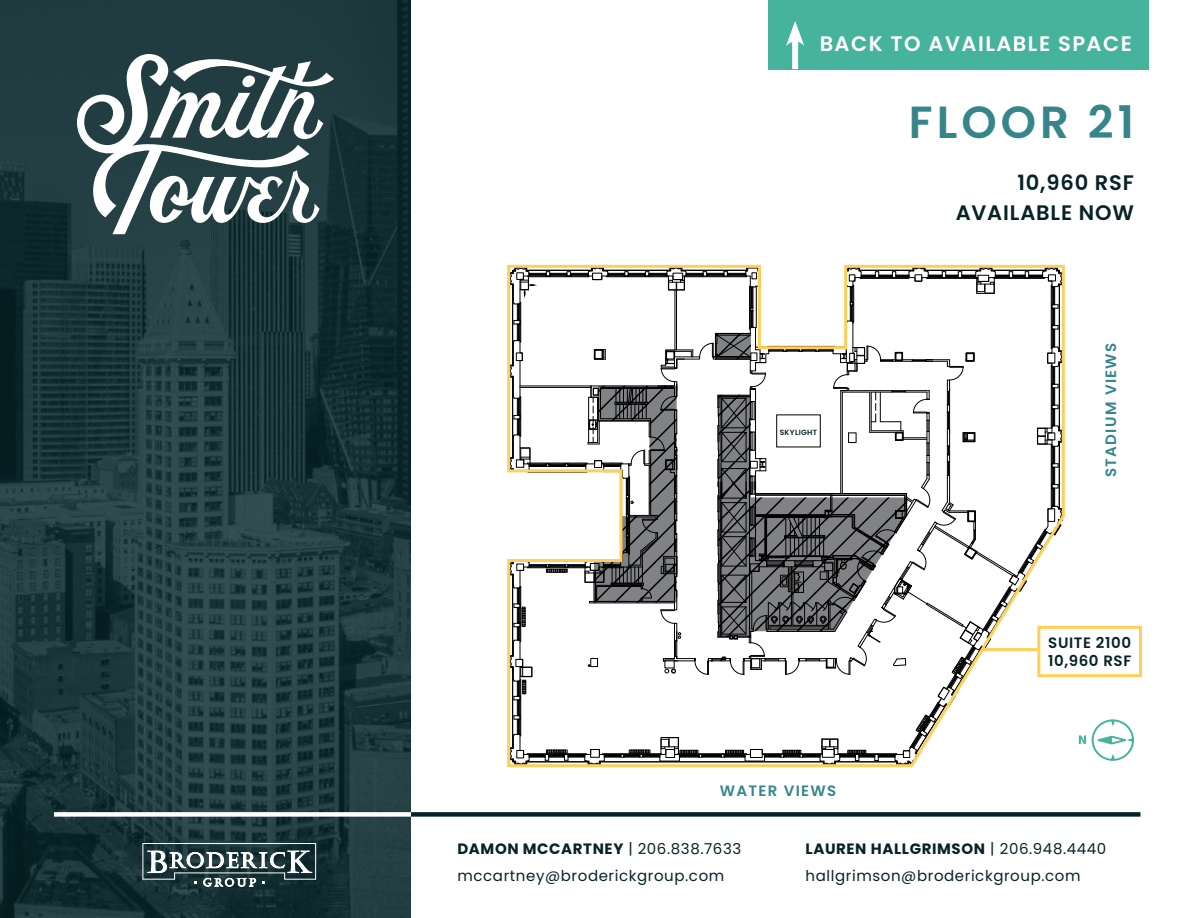
<style>
.page{position:relative;width:1188px;height:918px;background:#fff}
.page>*{position:absolute;margin:0;border:0;box-sizing:border-box;transform-origin:0 0}
.t1{font:600 45px "Poppins";letter-spacing:.09em;color:#36858a}
.t2{font:600 21px/30px "Poppins";letter-spacing:.04em;color:#072327;text-align:right}
.t3{font:600 21px "Poppins";letter-spacing:.07em;color:#fff}
.t4{font:15px/27px "Poppins";letter-spacing:.04em;color:#072327}
.t5{font:600 15px "Poppins";letter-spacing:.09em;color:#36858a}
.t6{font:600 15px/18px "Poppins";letter-spacing:.04em;color:#072327}
.t7{font:600 7.5px "Poppins";letter-spacing:.04em;color:#072327}
.s1{font-weight:700}
</style>
<div class="page">
<img style="left:0;top:0;width:411px;height:918px">
<svg style="left:77px;top:54px;width:257px;height:180px"></svg>
<div style="left:54px;top:812px;width:357px;height:5px;background:#fff"></div>
<div style="left:411px;top:812px;width:729px;height:5px;background:#072327"></div>
<svg style="left:142px;top:843px;width:174px;height:43px"></svg>
<svg style="left:1092px;top:719px;width:42px;height:42px"></svg>
<svg style="left:1079px;top:735px;width:7px;height:9px"></svg>
<div style="left:768px;top:0;width:381px;height:69px;background:#46b39d"></div>
<div style="left:792px;top:36px;width:6px;height:33px;background:#fff"></div>
<svg style="left:786px;top:21px;width:18px;height:25px"></svg>
<div style="left:1037px;top:626px;width:105px;height:51px;border:3px solid #ffd059"></div>
<svg style="left:507px;top:264px;width:559px;height:504px"></svg>
<hr style="left:982px;top:648px;width:55px;height:3px;background:#ffd059">
<h2 class="t3" style="left:820px;top:31px;width:314px">BACK TO AVAILABLE SPACE</h2>
<p class="t7" style="left:780px;top:428px;width:39px">SKYLIGHT</p>
<p class="t5" style="left:720px;top:782px;width:118px">WATER VIEWS</p>
<h1 class="t1" style="left:909px;top:96px;width:227px">FLOOR 21</h1>
<h2 class="t2" style="left:956px;top:168px;width:180px">10,960 RSF<br>AVAILABLE NOW</h2>
<p class="t5" style="left:1102px;top:477px;width:136px;rotate:-90deg">STADIUM VIEWS</p>
<p class="t6" style="left:1048px;top:634px;width:85px">SUITE 2100<br>10,960 RSF</p>
<p class="t4" style="left:457px;top:835px;width:285px"><span class="s1">DAMON MCCARTNEY</span> | 206.838.7633 mccartney@broderickgroup.com</p>
<p class="t4" style="left:806px;top:835px;width:302px"><span class="s1">LAUREN HALLGRIMSON</span> | 206.948.4440 hallgrimson@broderickgroup.com</p>
</div>
